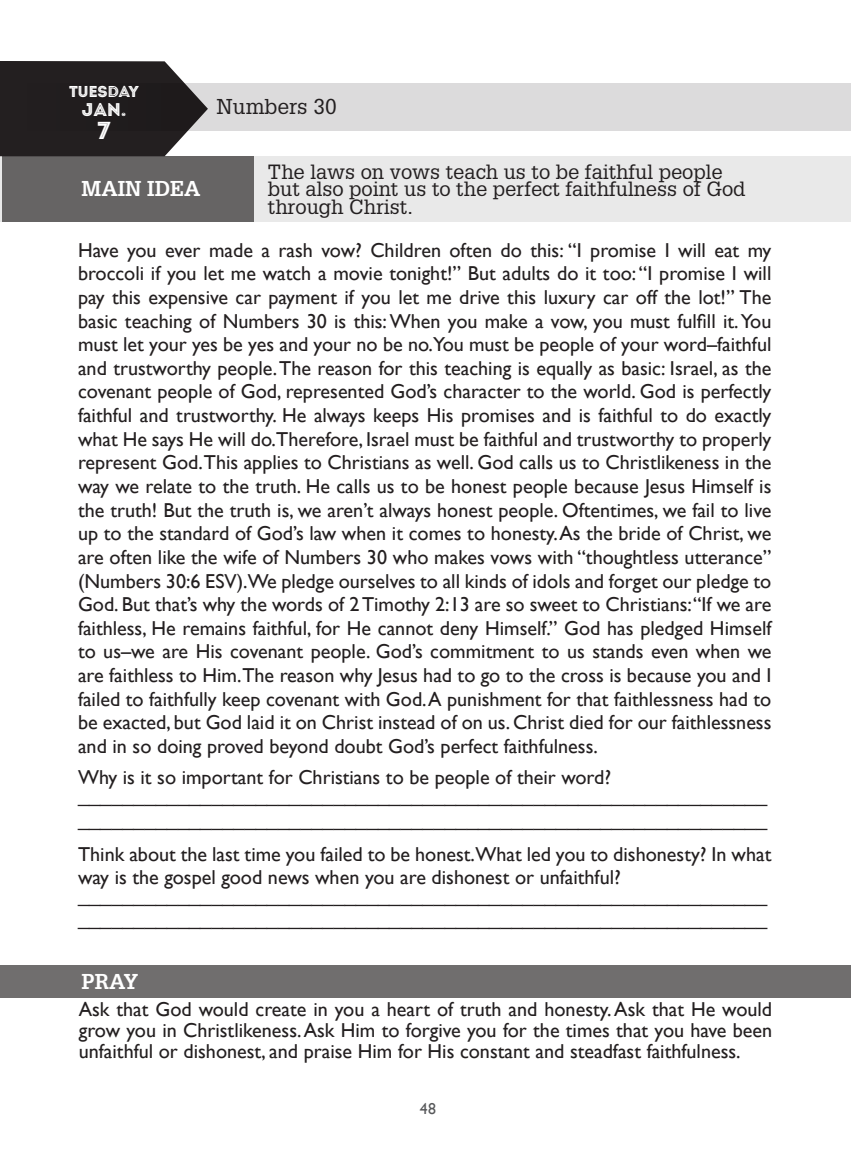
<style>
.page{position:relative;width:851px;height:1166px;background:#fff}
.page>*{position:absolute;margin:0;border:0;box-sizing:border-box;transform-origin:0 0}
.Week_of{font:24.5px "Intro Inline";color:#fff}
.t1{font:700 21px "Glypha LT Std";color:#fff}
.Day_and_Main_Idea{font:21px "Glypha LT Std";color:#231f20}
.Text{font:20.12px/23.6px "Gill Sans";color:#231f20}
.Text-2{font:20.12px/17.5px "Glypha LT Std";color:#231f20}
.Week_of-2{font:18.38px "Intro Inline";color:#fff}
.Week_of-3{font:15.75px "Intro Inline";letter-spacing:-.025em;color:#fff}
.t2{font:15.75px "Gill Sans";color:#57585a}
</style>
<div class="page">
<svg style="left:0;top:61px;width:188px;height:95px;background:#302c2d"></svg>
<div style="left:0;top:965px;width:850px;height:33px;background:#706e6e"></div>
<svg style="left:16px;top:83px;width:834px;height:48px;background:#b3b1b2"></svg>
<div style="left:0;top:156px;width:850px;height:65px;background:#e9e9e9"></div>
<div style="left:2px;top:156px;width:252px;height:65px;background:#666464"></div>
<p class="Week_of-3" style="left:69px;top:82px;width:71px">TUESDAY</p>
<p class="Week_of-2" style="left:82px;top:99px;width:46px">JAN.</p>
<p class="Week_of" style="left:97px;top:116px;width:15px">7</p>
<p class="t1" style="left:81px;top:176px;width:121px">MAIN IDEA</p>
<p class="Day_and_Main_Idea" style="left:217px;top:94px;width:122px">Numbers 30</p>
<p class="Text-2" style="left:268px;top:162px;width:479px">The laws on vows teach us to be faithful people but also point us to the perfect faithfulness of God through Christ.</p>
<p class="Text" style="left:78px;top:238px;width:695px;text-align:justify">Have you ever made a rash vow? Children often do this: “I promise I will eat my broccoli if you let me watch a movie tonight!” But adults do it too: “I promise I will pay this expensive car payment if you let me drive this luxury car off the lot!” The basic teaching of Numbers 30 is this: When you make a vow, you must fulfill it. You must let your yes be yes and your no be no.You must be people of your word–faithful and trustworthy people. The reason for this teaching is equally as basic: Israel, as the covenant people of God, represented God’s character to the world. God is perfectly faithful and trustworthy. He always keeps His promises and is faithful to do exactly what He says He will do.Therefore, Israel must be faithful and trustworthy to properly represent God.This applies to Christians as well. God calls us to Christlikeness in the way we relate to the truth. He calls us to be honest people because Jesus Himself is the truth! But the truth is, we aren’t always honest people. Oftentimes, we fail to live up to the standard of God’s law when it comes to honesty. As the bride of Christ, we are often like the wife of Numbers 30 who makes vows with “thoughtless utterance” (Numbers 30:6 ESV).We pledge ourselves to all kinds of idols and forget our pledge to God. But that’s why the words of 2 Timothy 2:13 are so sweet to Christians:“If we are faithless, He remains faithful, for He cannot deny Himself.” God has pledged Himself to us–we are His covenant people. God’s commitment to us stands even when we are faithless to Him.The reason why Jesus had to go to the cross is because you and I failed to faithfully keep covenant with God. A punishment for that faithlessness had to be exacted, but God laid it on Christ instead of on us. Christ died for our faithlessness and in so doing proved beyond doubt God’s perfect faithfulness.</p>
<p class="Text" style="left:78px;top:766px;width:534px">Why is it so important for Christians to be people of their word?</p>
<p class="Text" style="left:78px;top:783px;width:690px">______________________________________________________________ ______________________________________________________________</p>
<p class="Text" style="left:78px;top:842px;width:694px">Think about the last time you failed to be honest.What led you to dishonesty? In what way is the gospel good news when you are dishonest or unfaithful?</p>
<p class="Text" style="left:78px;top:883px;width:690px">______________________________________________________________ ______________________________________________________________</p>
<p class="t1" style="left:81px;top:968px;width:58px">PRAY</p>
<p class="Text" style="left:79px;top:999px;width:695px;line-height:21px;text-align:justify">Ask that God would create in you a heart of truth and honesty. Ask that He would grow you in Christlikeness. Ask Him to forgive you for the times that you have been unfaithful or dishonest, and praise Him for His constant and steadfast faithfulness.</p>
<p class="t2" style="left:420px;top:1099px;width:18px">48</p>
</div>
